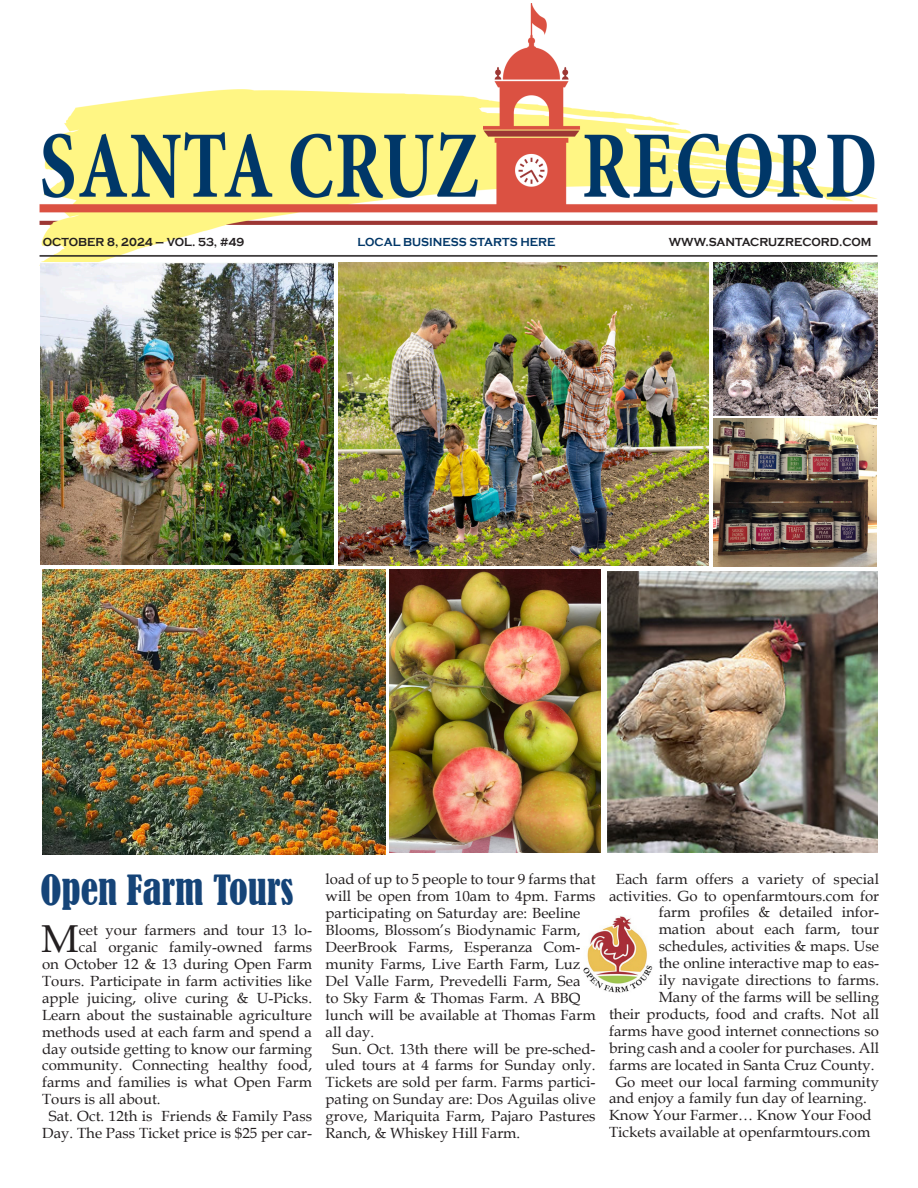
<style>
.page{position:relative;width:918px;height:1188px;background:#fff}
.page>*{position:absolute;margin:0;border:0;box-sizing:border-box;transform-origin:0 0}
.Inside_this_Issue{font:condensed 39px "Bernard";color:#154478}
.t1{font:38.85px "Book Antiqua";color:#231f20}
.t2{font:14.7px/17px "Book Antiqua";color:#231f20}
.t3{font:700 12px "Copperplate Gothic";color:#231f20;scale:.92 1}
.t4{font:700 12px "Copperplate Gothic";color:#003667;scale:.92 1}
</style>
<div class="page">
<img style="left:39px;top:4px;width:839px;height:262px">
<img style="left:583px;top:916px;width:70px;height:77px">
<img style="left:40px;top:262px;width:294px;height:303px">
<img style="left:339px;top:262px;width:369px;height:303px">
<img style="left:389px;top:570px;width:211px;height:282px">
<img style="left:608px;top:571px;width:270px;height:282px">
<img style="left:43px;top:570px;width:343px;height:284px">
<img style="left:713px;top:262px;width:164px;height:154px">
<img style="left:714px;top:419px;width:162px;height:148px">
<p class="t3" style="left:43px;top:235px;width:221px">OCTOBER 8, 2024 – VOL. 53, #49</p>
<p class="t4" style="left:358px;top:235px;width:217px">LOCAL BUSINESS STARTS HERE</p>
<p class="t3" style="left:669px;top:235px;width:222px">WWW.SANTACRUZRECORD.COM</p>
<p class="Inside_this_Issue" style="left:40px;top:867px;width:255px">Open Farm Tours</p>
<p class="t2" style="left:326px;top:871px;width:272px">load of up to 5 people to tour 9 farms that will be open from 10am to 4pm. Farms participating on Saturday are: Beeline<br>Blooms, Blossom’s Biodynamic Farm,<br>DeerBrook Farms, Esperanza Com&shy;munity Farms, Live Earth Farm, Luz<br>Del Valle Farm, Prevedelli Farm, Sea to Sky Farm &amp; Thomas Farm. A BBQ lunch will be available at Thomas Farm all day.</p>
<p class="t2" style="left:326px;top:1040px;width:272px;text-align:justify;text-indent:7px">Sun. Oct. 13th there will be pre-sched&shy;uled tours at 4 farms for Sunday only.<br>Tickets are sold per farm. Farms partici&shy;pating on Sunday are: Dos Aguilas olive grove, Mariquita Farm, Pajaro Pastures Ranch, &amp; Whiskey Hill Farm.</p>
<p class="t1" style="left:41px;top:912px;width:39px">M</p>
<p class="t2" style="left:79px;top:921px;width:235px">eet your farmers and tour 13 lo-</p>
<p class="t2" style="left:79px;top:938px;width:235px">cal organic family-owned farms</p>
<p class="t2" style="left:42px;top:955px;width:271px">on October 12 &amp; 13 during Open Farm</p>
<p class="t2" style="left:42px;top:972px;width:272px">Tours. Participate in farm activities like</p>
<p class="t2" style="left:42px;top:989px;width:271px">apple juicing, olive curing &amp; U-Picks.</p>
<p class="t2" style="left:42px;top:1006px;width:271px">Learn about the sustainable agriculture</p>
<p class="t2" style="left:42px;top:1023px;width:271px">methods used at each farm and spend a</p>
<p class="t2" style="left:42px;top:1040px;width:272px">day outside getting to know our farming</p>
<p class="t2" style="left:42px;top:1057px;width:272px">community. Connecting healthy food,</p>
<p class="t2" style="left:42px;top:1074px;width:272px">farms and families is what Open Farm</p>
<p class="t2" style="left:42px;top:1090px;width:120px">Tours is all about.</p>
<p class="t2" style="left:42px;top:1107px;width:272px;text-align:center">Sat. Oct. 12th is Friends &amp; Family Pass<br>Day. The Pass Ticket price is $25 per car-</p>
<p class="t2" style="left:616px;top:870px;width:265px">Each farm offers a variety of special</p>
<p class="t2" style="left:609px;top:887px;width:272px">activities. Go to openfarmtours.com for</p>
<p class="t2" style="left:659px;top:904px;width:222px">farm profiles &amp; detailed infor-</p>
<p class="t2" style="left:659px;top:921px;width:222px">mation about each farm, tour</p>
<p class="t2" style="left:659px;top:938px;width:222px">schedules, activities &amp; maps. Use</p>
<p class="t2" style="left:659px;top:954px;width:222px">the online interactive map to eas-</p>
<p class="t2" style="left:659px;top:971px;width:222px">ily navigate directions to farms.</p>
<p class="t2" style="left:659px;top:988px;width:222px">Many of the farms will be selling</p>
<p class="t2" style="left:609px;top:1005px;width:272px">their products, food and crafts. Not all</p>
<p class="t2" style="left:609px;top:1022px;width:272px">farms have good internet connections so</p>
<p class="t2" style="left:609px;top:1039px;width:271px">bring cash and a cooler for purchases. All</p>
<p class="t2" style="left:609px;top:1056px;width:267px">farms are located in Santa Cruz County.</p>
<p class="t2" style="left:609px;top:1073px;width:272px;text-indent:7px">Go meet our local farming community and enjoy a family fun day of learning.</p>
<p class="t2" style="left:609px;top:1107px;width:264px">Know Your Farmer… Know Your Food</p>
<p class="t2" style="left:609px;top:1123px;width:263px">Tickets available at openfarmtours.com</p>
</div>
